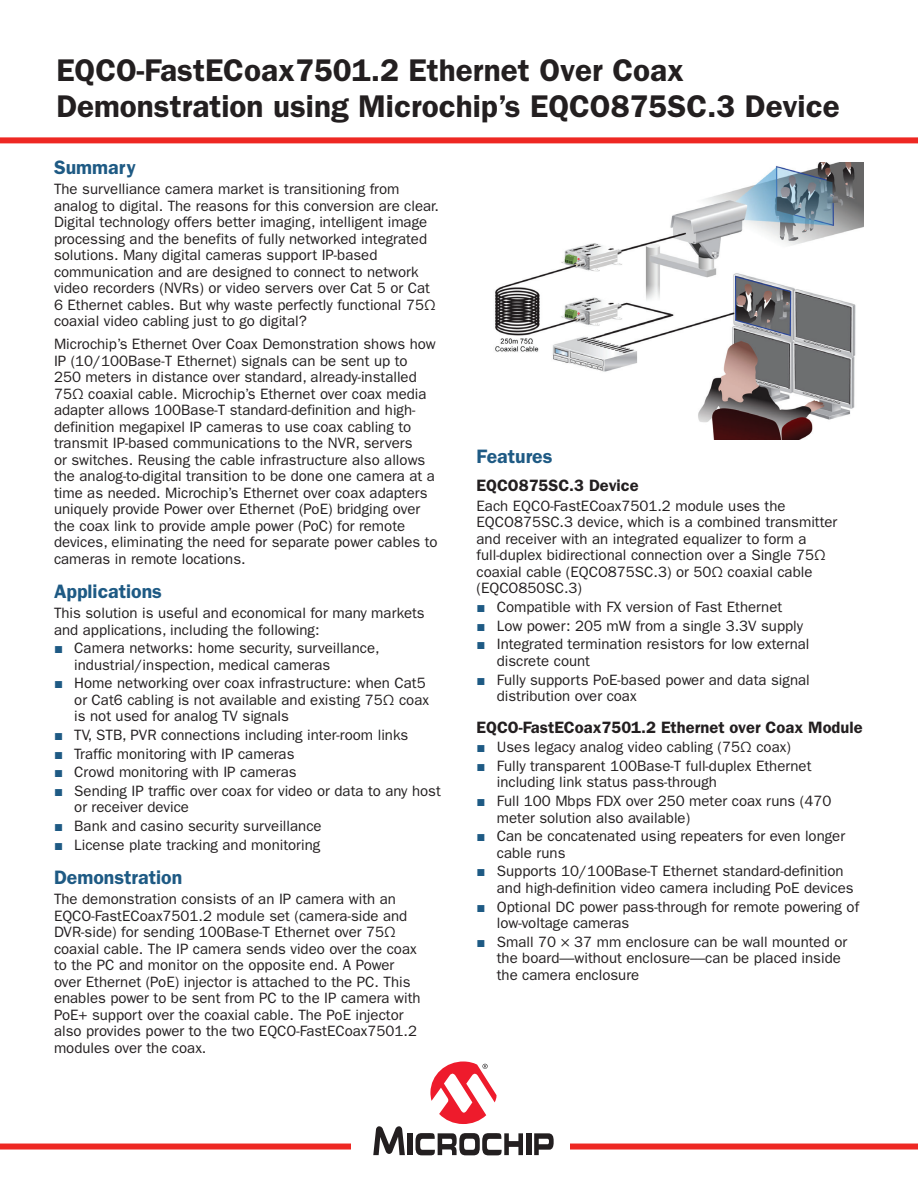
<style>
.page{position:relative;width:918px;height:1188px;background:#fff}
.page>*{position:absolute;margin:0;border:0;box-sizing:border-box;transform-origin:0 0}
.t1{font:600 31.5px/36px "ITC Franklin Gothic Std";color:#231f20}
.t2{font:600 19.5px "ITC Franklin Gothic Std";color:#1e5a84}
.t3{font:600 16.5px "ITC Franklin Gothic Std";color:#231f20}
.t4{font:15px/16.5px "ITC Franklin Gothic Std";color:#231f20}
.s1{font-family:"Arial";color:#1e5a84}
.s2{color:#1e5a84}
</style>
<div class="page">
<div style="left:0;top:137px;width:918px;height:6px;background:#ee2823"></div>
<div style="left:0;top:1144px;width:918px;height:6px;background:#ee2823"></div>
<div style="left:351px;top:1053px;width:219px;height:102px;background:#fff"></div>
<svg style="left:373px;top:1126px;width:32px;height:29px"></svg>
<div style="left:408px;top:1133px;width:5px;height:22px;background:#231f20"></div>
<div style="left:526px;top:1133px;width:5px;height:22px;background:#231f20"></div>
<svg style="left:534px;top:1133px;width:20px;height:22px"></svg>
<svg style="left:416px;top:1133px;width:107px;height:22px"></svg>
<svg style="left:430px;top:1062px;width:67px;height:62px"></svg>
<img style="left:495px;top:162px;width:369px;height:277px">
<h1 class="t1" style="left:56px;top:53px;width:785px">EQCO-FastECoax7501.2 Ethernet Over Coax<br>Demonstration using Microchip’s EQCO875SC.3 Device</h1>
<h2 class="t2" style="left:54px;top:156px;width:83px">Summary</h2>
<p class="t4" style="left:54px;top:181px;width:387px">The survelliance camera market is transitioning from analog to digital. The reasons for this conversion are clear.<br>Digital technology offers better imaging, intelligent image processing and the benefits of fully networked integrated solutions. Many digital cameras support IP-based communication and are designed to connect to network video recorders (NVRs) or video servers over Cat 5 or Cat 6 Ethernet cables. But why waste perfectly functional 75Ω coaxial video cabling just to go digital?</p>
<p class="t4" style="left:54px;top:336px;width:385px">Microchip’s Ethernet Over Coax Demonstration shows how IP (10/100Base-T Ethernet) signals can be sent up to 250 meters in distance over standard, already-installed 75Ω coaxial cable. Microchip’s Ethernet over coax media adapter allows 100Base-T standard-definition and high&shy;definition megapixel IP cameras to use coax cabling to transmit IP-based communications to the NVR, servers<br>or switches. Reusing the cable infrastructure also allows the analog-to-digital transition to be done one camera at a time as needed. Microchip’s Ethernet over coax adapters uniquely provide Power over Ethernet (PoE) bridging over the coax link to provide ample power (PoC) for remote devices, eliminating the need for separate power cables to cameras in remote locations.</p>
<h2 class="t2" style="left:54px;top:580px;width:110px">Applications</h2>
<p class="t4" style="left:54px;top:605px;width:372px">This solution is useful and economical for many markets and applications, including the following:</p>
<p class="t4" style="left:74px;top:640px;width:307px;text-indent:-20px"><span class="s1">■</span><span class="s2">■</span> Camera networks: home security, surveillance, industrial/inspection, medical cameras</p>
<p class="t4" style="left:74px;top:675px;width:356px;text-indent:-20px"><span class="s1">■</span><span class="s2">■</span> Home networking over coax infrastructure: when Cat5 or Cat6 cabling is not available and existing 75Ω coax is not used for analog TV signals</p>
<p class="t4" style="left:54px;top:727px;width:356px"><span class="s1">■</span><span class="s2">■</span> TV, STB, PVR connections including inter-room links</p>
<p class="t4" style="left:54px;top:745px;width:242px"><span class="s1">■</span><span class="s2">■</span> Traffic monitoring with IP cameras</p>
<p class="t4" style="left:54px;top:764px;width:244px"><span class="s1">■</span><span class="s2">■</span> Crowd monitoring with IP cameras</p>
<p class="t4" style="left:74px;top:783px;width:368px;text-indent:-20px"><span class="s1">■</span><span class="s2">■</span> Sending IP traffic over coax for video or data to any host or receiver device</p>
<p class="t4" style="left:54px;top:818px;width:269px"><span class="s1">■</span><span class="s2">■</span> Bank and casino security surveillance</p>
<p class="t4" style="left:54px;top:837px;width:268px"><span class="s1">■</span><span class="s2">■</span> License plate tracking and monitoring</p>
<h2 class="t2" style="left:54px;top:866px;width:130px">Demonstration</h2>
<p class="t4" style="left:54px;top:891px;width:368px">The demonstration consists of an IP camera with an EQCO-FastECoax7501.2 module set (camera-side and DVR-side) for sending 100Base-T Ethernet over 75Ω coaxial cable. The IP camera sends video over the coax to the PC and monitor on the opposite end. A Power over Ethernet (PoE) injector is attached to the PC. This enables power to be sent from PC to the IP camera with PoE+ support over the coaxial cable. The PoE injector also provides power to the two EQCO-FastECoax7501.2 modules over the coax.</p>
<h2 class="t2" style="left:477px;top:445px;width:78px">Features</h2>
<p class="t3" style="left:477px;top:476px;width:164px">EQCO875SC.3 Device</p>
<p class="t4" style="left:477px;top:498px;width:362px">Each EQCO-FastECoax7501.2 module uses the EQCO875SC.3 device, which is a combined transmitter and receiver with an integrated equalizer to form a full-duplex bidirectional connection over a Single 75Ω coaxial cable (EQCO875SC.3) or 50Ω coaxial cable (EQCO850SC.3)</p>
<p class="t4" style="left:477px;top:599px;width:307px"><span class="s1">■</span><span class="s2">■</span> Compatible with FX version of Fast Ethernet</p>
<p class="t4" style="left:477px;top:618px;width:328px"><span class="s1">■</span><span class="s2">■</span> Low power: 205 mW from a single 3.3V supply</p>
<p class="t4" style="left:497px;top:636px;width:314px;text-indent:-20px"><span class="s1">■</span><span class="s2">■</span> Integrated termination resistors for low external discrete count</p>
<p class="t4" style="left:497px;top:671px;width:315px;text-indent:-20px"><span class="s1">■</span><span class="s2">■</span> Fully supports PoE-based power and data signal distribution over coax</p>
<p class="t3" style="left:477px;top:717px;width:388px">EQCO-FastECoax7501.2 Ethernet over Coax Module</p>
<p class="t4" style="left:477px;top:739px;width:316px"><span class="s1">■</span><span class="s2">■</span> Uses legacy analog video cabling (75Ω coax)</p>
<p class="t4" style="left:497px;top:758px;width:316px;text-indent:-20px"><span class="s1">■</span><span class="s2">■</span> Fully transparent 100Base-T full-duplex Ethernet including link status pass-through</p>
<p class="t4" style="left:497px;top:793px;width:336px;text-indent:-20px"><span class="s1">■</span><span class="s2">■</span> Full 100 Mbps FDX over 250 meter coax runs (470 meter solution also available)</p>
<p class="t4" style="left:497px;top:828px;width:350px;text-indent:-20px"><span class="s1">■</span><span class="s2">■</span> Can be concatenated using repeaters for even longer cable runs</p>
<p class="t4" style="left:497px;top:863px;width:358px;text-indent:-20px"><span class="s1">■</span><span class="s2">■</span> Supports 10/100Base-T Ethernet standard-definition and high-definition video camera including PoE devices</p>
<p class="t4" style="left:497px;top:898px;width:364px;text-indent:-20px"><span class="s1">■</span><span class="s2">■</span> Optional DC power pass-through for remote powering of low-voltage cameras</p>
<p class="t4" style="left:497px;top:934px;width:352px;text-indent:-20px"><span class="s1">■</span><span class="s2">■</span> Small 70 × 37 mm enclosure can be wall mounted or the board—without enclosure—can be placed inside the camera enclosure</p>
</div>
